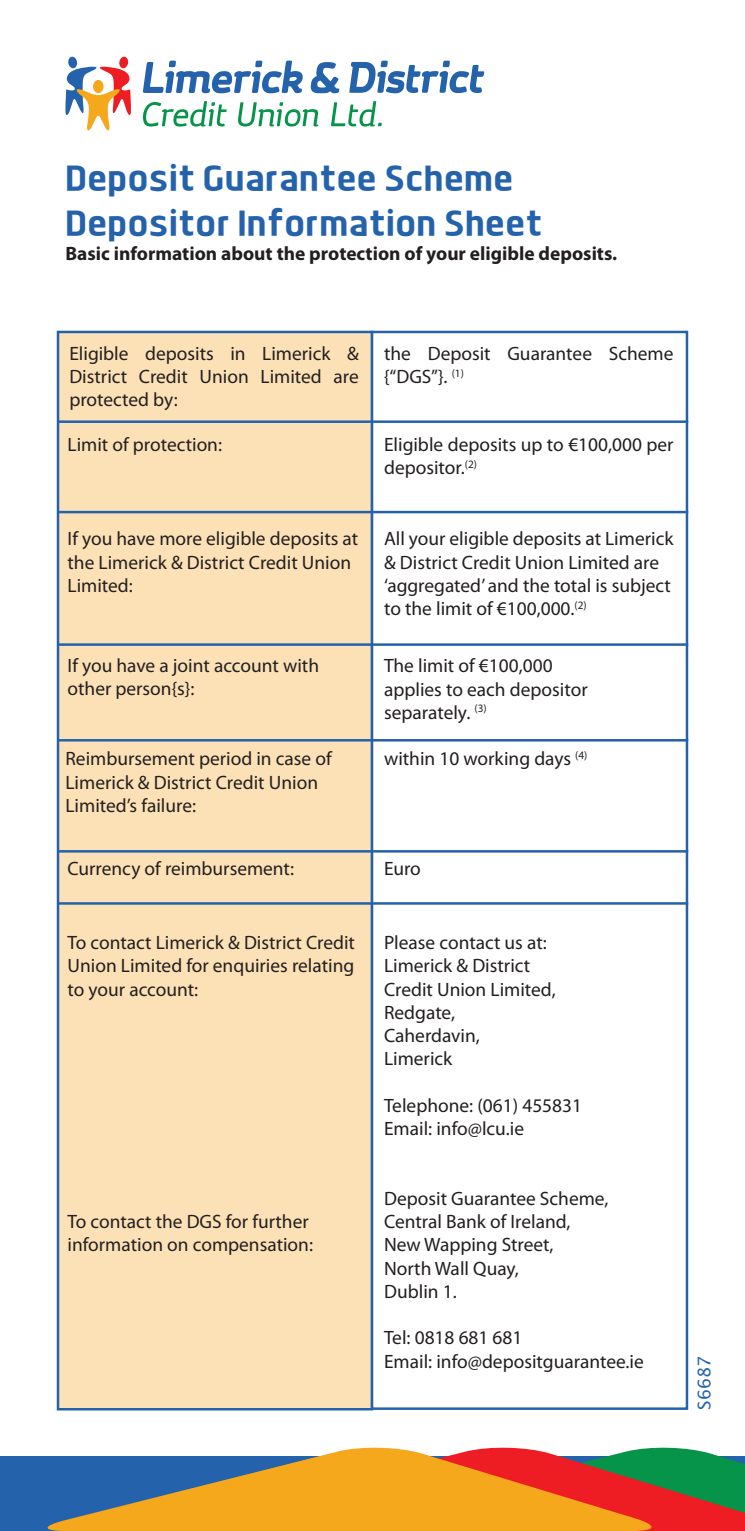
<style>
.page{position:relative;width:745px;height:1531px;background:#fff}
.page>*{position:absolute;margin:0;border:0;box-sizing:border-box;transform-origin:0 0}
.t1{font:37.5px/45px "Dyno";color:#2462ac}
.t2{font:19.5px/23.2px "Myriad Pro";color:#231f20}
.t3{font:700 19.5px "Myriad Pro";color:#231f20}
.t4{font:17.5px "Lucida Grande";color:#2462ac}
</style>
<div class="page">
<div style="left:370px;top:331px;width:317px;height:1079px;background:#fff;border:2px solid #2462ac"></div>
<div style="left:57px;top:331px;width:316px;height:1079px;background:#fce1b6;border:2px solid #2462ac"></div>
<hr style="left:58px;top:420px;width:629px;height:3px;background:#2462ac">
<hr style="left:58px;top:511px;width:629px;height:2px;background:#2462ac">
<hr style="left:58px;top:643px;width:629px;height:3px;background:#2462ac">
<hr style="left:58px;top:739px;width:629px;height:2px;background:#2462ac">
<hr style="left:58px;top:850px;width:629px;height:2px;background:#2462ac">
<hr style="left:58px;top:902px;width:629px;height:3px;background:#2462ac">
<svg style="left:143px;top:61px;width:159px;height:32px"></svg>
<svg style="left:310px;top:62px;width:29px;height:31px"></svg>
<svg style="left:349px;top:61px;width:135px;height:32px"></svg>
<svg style="left:143px;top:101px;width:83px;height:26px"></svg>
<svg style="left:238px;top:102px;width:80px;height:25px"></svg>
<svg style="left:331px;top:101px;width:50px;height:26px"></svg>
<div style="left:68px;top:57px;width:9px;height:11px;background:#2462ac;border-radius:50%"></div>
<div style="left:119px;top:57px;width:9px;height:11px;background:#ee1d23;border-radius:50%"></div>
<svg style="left:65px;top:65px;width:66px;height:66px"></svg>
<div style="left:0;top:1456px;width:744px;height:75px;background:#2462ac"></div>
<svg style="left:657px;top:1447px;width:87px;height:84px;background:#6c6b46"></svg>
<svg style="left:47px;top:1447px;width:610px;height:84px;fill:#f5a81c"></svg>
<h1 class="t1" style="left:65px;top:155px;width:478px">Deposit Guarantee Scheme<br>Depositor Information Sheet</h1>
<p class="t3" style="left:65px;top:240px;width:553px">Basic information about the protection of your eligible deposits.</p>
<p class="t2" style="left:69px;top:341px;width:291px;text-align:justify">Eligible deposits in Limerick &amp; District Credit Union Limited are protected by:</p>
<p class="t2" style="left:67px;top:432px;width:156px">Limit of protection:</p>
<p class="t2" style="left:67px;top:527px;width:292px">If you have more eligible deposits at the Limerick &amp; District Credit Union<br>Limited:</p>
<p class="t2" style="left:67px;top:653px;width:253px">If you have a joint account with other person{s}:</p>
<p class="t2" style="left:65px;top:747px;width:267px">Reimbursement period in case of<br>Limerick &amp; District Credit Union<br>Limited’s failure:</p>
<p class="t2" style="left:67px;top:857px;width:228px">Currency of reimbursement:</p>
<p class="t2" style="left:67px;top:930px;width:289px;text-align:justify">To contact Limerick &amp; District Credit Union Limited for enquiries relating to your account:</p>
<p class="t2" style="left:67px;top:1209px;width:247px">To contact the DGS for further information on compensation:</p>
<p class="t2" style="left:384px;top:341px;width:291px">the Deposit Guarantee Scheme {“DGS”}. <sup>(1)</sup></p>
<p class="t2" style="left:384px;top:432px;width:291px">Eligible deposits up to €100,000 per depositor.<sup>(2)</sup></p>
<p class="t2" style="left:384px;top:527px;width:291px">All your eligible deposits at Limerick &amp; District Credit Union Limited are ‘aggregated’ and the total is subject to the limit of €100,000.<sup>(2)</sup></p>
<p class="t2" style="left:384px;top:654px;width:205px">The limit of €100,000 applies to each depositor separately. <sup>(3)</sup></p>
<p class="t2" style="left:384px;top:746px;width:205px">within 10 working days <sup>(4)</sup></p>
<p class="t2" style="left:384px;top:857px;width:38px">Euro</p>
<p class="t2" style="left:384px;top:930px;width:173px">Please contact us at:<br>Limerick &amp; District<br>Credit Union Limited,<br>Redgate,<br>Caherdavin,<br>Limerick</p>
<p class="t2" style="left:384px;top:1093px;width:199px">Telephone: (061) 455831<br>Email: info@lcu.ie</p>
<p class="t2" style="left:384px;top:1186px;width:226px">Deposit Guarantee Scheme,<br>Central Bank of Ireland,<br>New Wapping Street,<br>North Wall Quay,<br>Dublin 1.</p>
<p class="t2" style="left:384px;top:1326px;width:261px">Tel: 0818 681 681<br>Email: info@depositguarantee.ie</p>
<p class="t4" style="left:694px;top:1410px;width:55px;rotate:-90deg">S6687</p>
</div>
